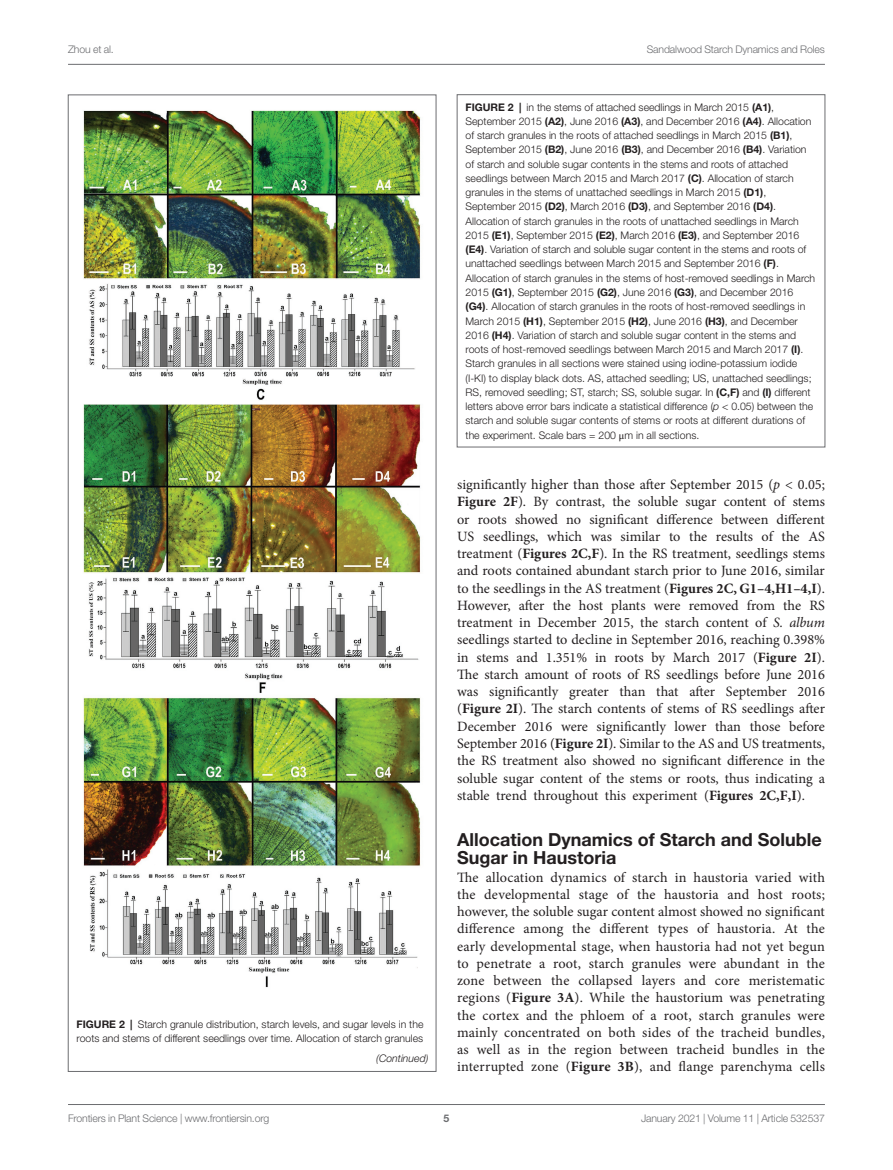
<style>
.page{position:relative;width:893px;height:1170px;background:#fff}
.page>*{position:absolute;margin:0;border:0;box-sizing:border-box;transform-origin:0 0}
.HEAD_2{font:700 18px/18.8px "Helvetica Neue LT Std";color:#231f20}
.TEXT{font:14.25px/17.2px "Minion Pro";color:#231f20;text-align:justify}
.TEXT_FLUSH{font:14.25px/17.2px "Minion Pro";letter-spacing:.01em;color:#231f20;text-align:justify}
.FIG_LEG{font:300 10.5px/14.2px "Helvetica Neue LT Std";color:#231f20}
.t1{font:300 10.5px "Helvetica Neue LT Std";letter-spacing:-.015em;color:#6c6d70}
.TB_TX{font:italic 300 10.5px "Helvetica Neue LT Std";color:#231f20}
.t2{font:700 10.5px "Helvetica Neue LT Std";color:#6c6d70}
.s1{font-weight:700}
.s2{font-style:italic}
.s3{font-family:"STIX General";font-weight:400}
</style>
<div class="page">
<hr style="left:68px;top:64px;width:757px;height:1px;background:#6c6d70">
<hr style="left:68px;top:1104px;width:757px;height:1px;background:#6c6d70">
<div style="left:457px;top:94px;width:368px;height:353px;border:1px solid #6c6d70"></div>
<img style="left:83px;top:110px;width:338px;height:878px">
<p class="t1" style="left:68px;top:42px;width:47px">Zhou et al.</p>
<p class="t1" style="left:647px;top:42px;width:180px">Sandalwood Starch Dynamics and Roles</p>
<p class="FIG_LEG" style="left:77px;top:1016px;width:348px"><span class="s1">FIGURE 2 |</span> Starch granule distribution, starch levels, and sugar levels in the roots and stems of different seedlings over time. Allocation of starch granules</p>
<p class="TB_TX" style="left:376px;top:1051px;width:54px">(Continued)</p>
<p class="FIG_LEG" style="left:466px;top:99px;width:351px"><span class="s1">FIGURE 2 |</span> in the stems of attached seedlings in March 2015 <span class="s1">(A1)</span>, September 2015 <span class="s1">(A2)</span>, June 2016 <span class="s1">(A3)</span>, and December 2016 <span class="s1">(A4)</span>. Allocation of starch granules in the roots of attached seedlings in March 2015 <span class="s1">(B1)</span>, September 2015 <span class="s1">(B2)</span>, June 2016 <span class="s1">(B3)</span>, and December 2016 <span class="s1">(B4)</span>. Variation of starch and soluble sugar contents in the stems and roots of attached seedlings between March 2015 and March 2017 <span class="s1">(C)</span>. Allocation of starch granules in the stems of unattached seedlings in March 2015 <span class="s1">(D1)</span>, September 2015 <span class="s1">(D2)</span>, March 2016 <span class="s1">(D3)</span>, and September 2016 <span class="s1">(D4)</span>.<br>Allocation of starch granules in the roots of unattached seedlings in March 2015 <span class="s1">(E1)</span>, September 2015 <span class="s1">(E2)</span>, March 2016 <span class="s1">(E3)</span>, and September 2016 <span class="s1">(E4)</span>. Variation of starch and soluble sugar content in the stems and roots of unattached seedlings between March 2015 and September 2016 <span class="s1">(F)</span>.<br>Allocation of starch granules in the stems of host-removed seedlings in March 2015 <span class="s1">(G1)</span>, September 2015 <span class="s1">(G2)</span>, June 2016 <span class="s1">(G3)</span>, and December 2016 <span class="s1">(G4)</span>. Allocation of starch granules in the roots of host-removed seedlings in March 2015 <span class="s1">(H1)</span>, September 2015 <span class="s1">(H2)</span>, June 2016 <span class="s1">(H3)</span>, and December 2016 <span class="s1">(H4)</span>. Variation of starch and soluble sugar content in the stems and roots of host-removed seedlings between March 2015 and March 2017 <span class="s1">(I)</span>.<br>Starch granules in all sections were stained using iodine-potassium iodide (I-KI) to display black dots. AS, attached seedling; US, unattached seedlings; RS, removed seedling; ST, starch; SS, soluble sugar. In <span class="s1">(C,F)</span> and <span class="s1">(I)</span> different letters above error bars indicate a statistical difference (<span class="s2">p</span> &lt; 0.05) between the starch and soluble sugar contents of stems or roots at different durations of the experiment. Scale bars = 200 <span class="s3">μ</span>m in all sections.</p>
<p class="TEXT" style="left:457px;top:476px;width:369px">significantly higher than those after September 2015 (<span class="s2">p</span> &lt; 0.05; <span class="s1">Figure 2F</span>). By contrast, the soluble sugar content of stems or roots showed no significant difference between different US seedlings, which was similar to the results of the AS treatment (<span class="s1">Figures 2C,F</span>). In the RS treatment, seedlings stems and roots contained abundant starch prior to June 2016, similar to the seedlings in the AS treatment (<span class="s1">Figures 2C, G1–4,H1–4,I</span>).<br>However, after the host plants were removed from the RS treatment in December 2015, the starch content of <span class="s2">S. album </span>seedlings started to decline in September 2016, reaching 0.398% in stems and 1.351% in roots by March 2017 (<span class="s1">Figure 2I</span>).<br>The starch amount of roots of RS seedlings before June 2016 was significantly greater than that after September 2016 (<span class="s1">Figure 2I</span>). The starch contents of stems of RS seedlings after December 2016 were significantly lower than those before September 2016 (<span class="s1">Figure 2I</span>). Similar to the AS and US treatments, the RS treatment also showed no significant difference in the soluble sugar content of the stems or roots, thus indicating a stable trend throughout this experiment (<span class="s1">Figures 2C,F,I</span>).</p>
<p class="HEAD_2" style="left:457px;top:829px;width:366px">Allocation Dynamics of Starch and Soluble<br>Sugar in Haustoria</p>
<p class="TEXT_FLUSH" style="left:457px;top:868px;width:369px">The allocation dynamics of starch in haustoria varied with the developmental stage of the haustoria and host roots; however, the soluble sugar content almost showed no significant difference among the different types of haustoria. At the early developmental stage, when haustoria had not yet begun to penetrate a root, starch granules were abundant in the zone between the collapsed layers and core meristematic regions (<span class="s1">Figure 3A</span>). While the haustorium was penetrating the cortex and the phloem of a root, starch granules were mainly concentrated on both sides of the tracheid bundles, as well as in the region between tracheid bundles in the interrupted zone (<span class="s1">Figure 3B</span>), and flange parenchyma cells</p>
<p class="t1" style="left:68px;top:1111px;width:203px">Frontiers in Plant Science | www.frontiersin.org</p>
<p class="t2" style="left:444px;top:1111px;width:7px">5</p>
<p class="t1" style="left:641px;top:1111px;width:185px">January 2021 | Volume 11 | Article 532537</p>
</div>
